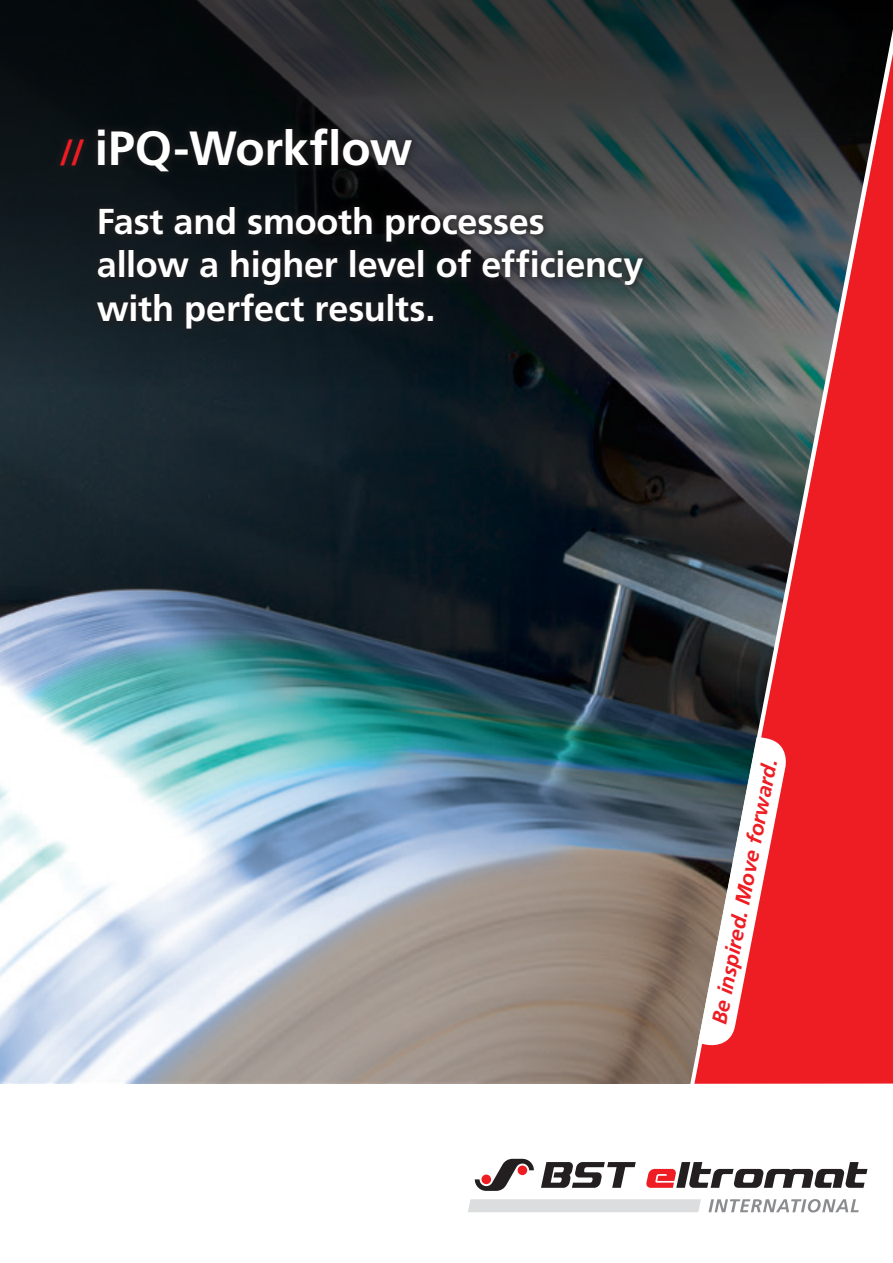
<style>
.page{position:relative;width:893px;height:1263px;background:#fff}
.page>*{position:absolute;margin:0;border:0;box-sizing:border-box;transform-origin:0 0}
.t1{font:700 48px "Frutiger";letter-spacing:-.01em;color:#fff}
.t2{font:700 36px/43.2px "Frutiger";letter-spacing:-.005em;color:#fff}
.t3{font:italic 700 21px "Frutiger";color:#ee1d23}
.s1{font-size:36px;color:#ee1d23}
</style>
<div class="page">
<img style="left:0;top:391px;width:656px;height:693px">
<svg style="left:0;top:0;width:893px;height:391px;background:#1e2528"></svg>
<svg style="left:656px;top:29px;width:237px;height:1184px"></svg>
<svg style="left:694px;top:53px;width:199px;height:1031px;background:#95373b"></svg>
<svg style="left:698px;top:737px;width:92px;height:312px"></svg>
<svg style="left:475px;top:1159px;width:392px;height:32px"></svg>
<svg style="left:708px;top:1199px;width:151px;height:13px"></svg>
<svg style="left:468px;top:1199px;width:233px;height:13px;background:#dddee0"></svg>
<div style="left:88px;top:198px;width:564px;height:140px;background:#231f20;opacity:.7"></div>
<div style="left:51px;top:118px;width:370px;height:63px;background:#231f20;opacity:.7"></div>
<h1 class="t1" style="left:60px;top:120px;width:354px"><span class="s1">//</span> iPQ-Workflow</h1>
<p class="t2" style="left:97px;top:200px;width:548px">Fast and smooth processes allow a higher level of efficiency with perfect results.</p>
<p class="t3" style="left:707px;top:1021px;width:271px;rotate:-79deg">Be inspired. Move forward.</p>
</div>
